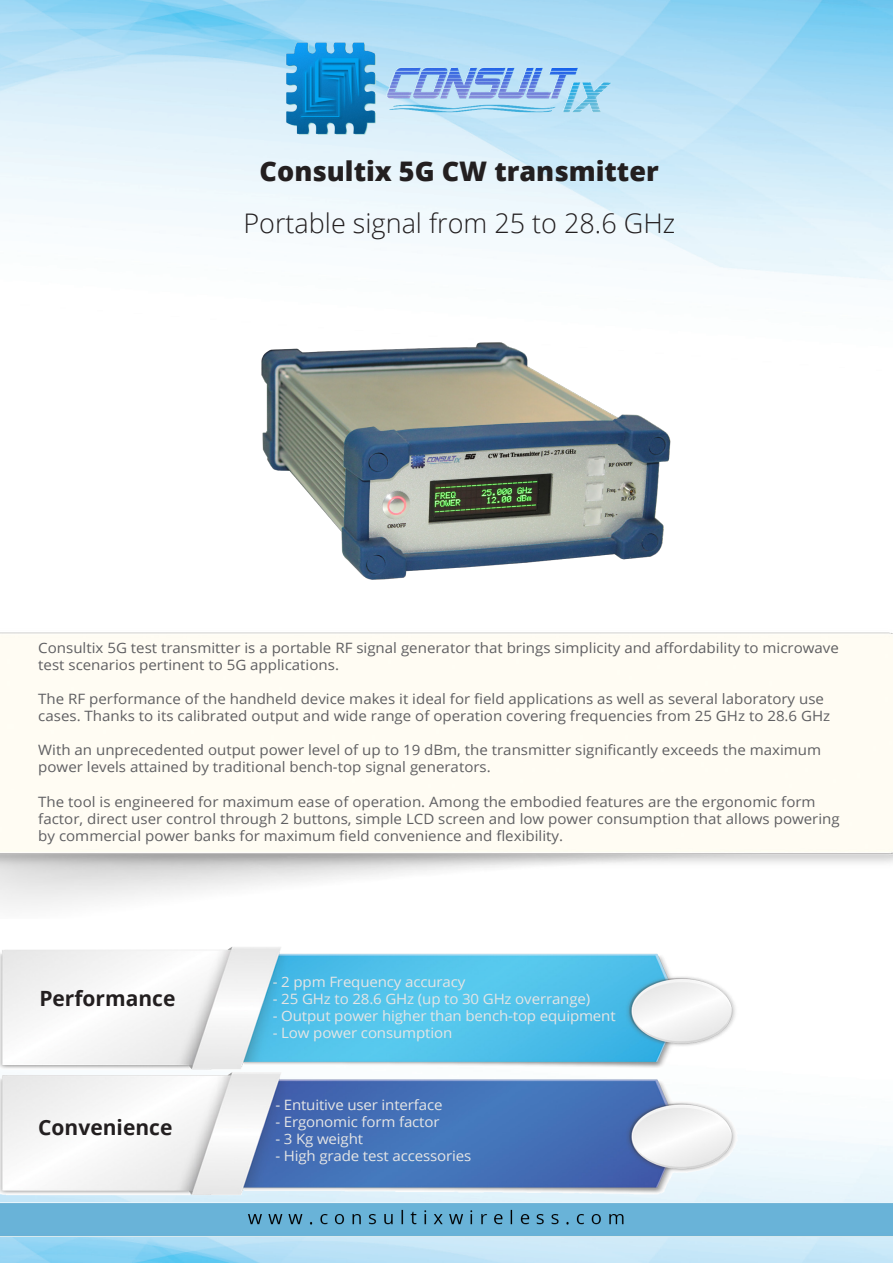
<style>
.page{position:relative;width:893px;height:1263px;background:#fff}
.page>*{position:absolute;margin:0;border:0;box-sizing:border-box;transform-origin:0 0}
.t1{font:300 27px "Open Sans";color:#231f20}
.t2{font:800 27px "Open Sans";color:#231f20}
.t3{font:700 21px "Open Sans";color:#231f20}
.t4{font:14.25px/17.1px "Open Sans";color:#5f5f62;scale:1.06 1}
.t5{font:14.25px "Open Sans";letter-spacing:-.01em;color:#e5e5e5;scale:1.06 1}
</style>
<div class="page">
<img style="left:0;top:0;width:893px;height:1263px">
<img style="left:275px;top:35px;width:343px;height:104px">
<img style="left:0;top:624px;width:893px;height:295px">
<img style="left:0;top:919px;width:758px;height:283px">
<img style="left:0;top:1202px;width:893px;height:35px">
<img style="left:148px;top:255px;width:627px;height:418px">
<p class="t2" style="left:260px;top:151px;width:401px">Consultix G5 CW transmitter</p>
<p class="t1" style="left:243px;top:205px;width:433px">Portable signal from 25 to 28.6 GHz</p>
<p class="t4" style="left:38px;top:639px;width:757px">Consultix 5G test transmitter is a portable RF signal generator that brings simplicity and affordability to microwave test scenarios pertinent to 5G applications.</p>
<p class="t4" style="left:38px;top:690px;width:749px">The RF performance of the handheld device makes it ideal for field applications as well as several laboratory use cases. Thanks to its calibrated output and wide range of operation covering frequencies from 25 GHz to 28.6 GHz</p>
<p class="t4" style="left:38px;top:741px;width:740px">With an unprecedented output power level of up to 19 dBm, the transmitter significantly exceeds the maximum power levels attained by traditional bench-top signal generators.</p>
<p class="t4" style="left:38px;top:792px;width:758px">The tool is engineered for maximum ease of operation. Among the embodied features are the ergonomic form factor, direct user control through 2 buttons, simple LCD screen and low power consumption that allows powering by commercial power banks for maximum field convenience and flexibility.</p>
<p class="t3" style="left:39px;top:983px;width:138px">Performance</p>
<p class="t3" style="left:38px;top:1113px;width:136px">Convenience</p>
<p class="t5" style="left:273px;top:972px;width:183px">2- ppm Frequency accuracy</p>
<p class="t5" style="left:273px;top:989px;width:301px">- 25 GHz to 28.6 GHz (up to 30 GHz overrange(</p>
<p class="t5" style="left:273px;top:1006px;width:325px">- Output power higher than bench-top equipment</p>
<p class="t5" style="left:273px;top:1023px;width:171px">- Low power consumption</p>
<p class="t5" style="left:275px;top:1095px;width:159px">- Entuitive user interface</p>
<p class="t5" style="left:275px;top:1112px;width:156px">- Ergonomic form factor</p>
<p class="t5" style="left:275px;top:1129px;width:84px">3- Kg weight</p>
<p class="t5" style="left:275px;top:1146px;width:186px">- High grade test accessories</p>
</div>
